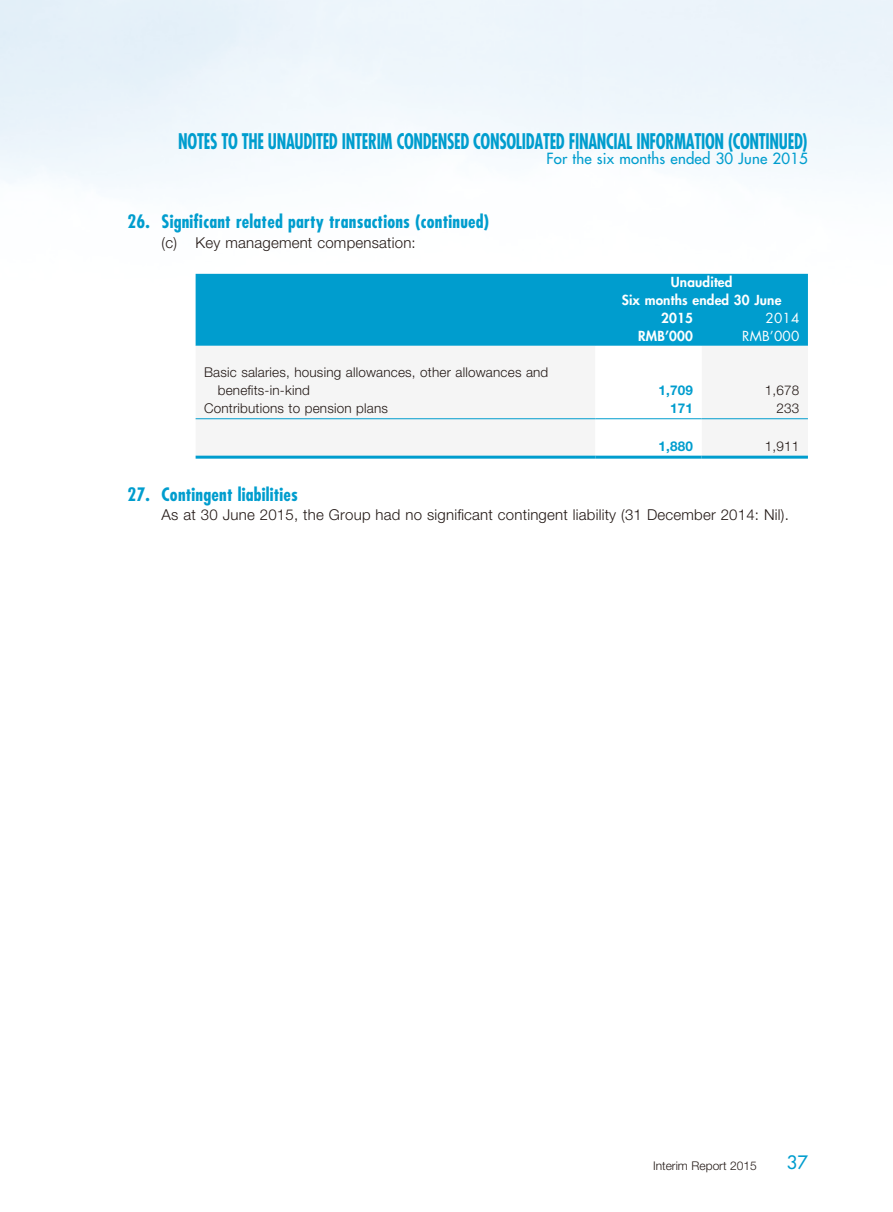
<style>
.page{position:relative;width:893px;height:1212px;background:#fff}
.page>*{position:absolute;margin:0;border:0;box-sizing:border-box;transform-origin:0 0}
.t1{font:700 condensed 21px "Futura";letter-spacing:-.02em;color:#009dce;scale:.8 1}
.t2{font:700 condensed 18px "Futura";letter-spacing:.01em;color:#009dce}
.t3{font:18px "Futura";color:#009dce}
.t4{font:300 15px "Helvetica Neue";letter-spacing:.015em;color:#231916}
.t5{font:15px "Futura";letter-spacing:.015em;color:#009dce}
.t6{font:300 13.5px/18px "Helvetica Neue";letter-spacing:.015em;color:#231916}
.t7{font:800 13.5px "Futura";letter-spacing:.015em;color:#fff}
.t8{font:700 13.5px "Helvetica Neue";letter-spacing:.015em;color:#009dce}
.t9{font:13.5px "Futura";letter-spacing:.015em;color:#fff}
.t10{font:300 12px "Helvetica Neue";color:#231916}
</style>
<div class="page">
<div style="left:196px;top:274px;width:612px;height:72px;background:#009dce"></div>
<div style="left:196px;top:419px;width:612px;height:37px;background:#f5f5f5"></div>
<svg style="left:595px;top:419px;width:107px;height:37px"></svg>
<hr style="left:196px;top:418px;width:399px;height:1px;background:#009dce">
<hr style="left:595px;top:418px;width:107px;height:1px;background:#009dce">
<hr style="left:702px;top:418px;width:106px;height:1px;background:#009dce">
<hr style="left:196px;top:456px;width:399px;height:3px;background:#009dce">
<hr style="left:595px;top:456px;width:107px;height:3px;background:#009dce">
<hr style="left:702px;top:456px;width:106px;height:3px;background:#009dce">
<h1 class="t1" style="left:178px;top:128px;width:788px">NOTES TO THE UNAUDITED INTERIM CONDENSED CONSOLIDATED FINANCIAL INFORMATION (CONTINUED)</h1>
<p class="t5" style="left:546px;top:149px;width:263px">For the six months ended 30 June 2015</p>
<p class="t2" style="left:128px;top:211px;width:363px">26. Significant related party transactions (continued)</p>
<p class="t4" style="left:162px;top:233px;width:256px">(c) Key management compensation:</p>
<p class="t6" style="left:218px;top:363px;width:332px;text-indent:-14px">Basic salaries, housing allowances, other allowances and benefits-in-kind</p>
<p class="t7" style="left:671px;top:274px;width:63px">Unaudited</p>
<p class="t7" style="left:622px;top:292px;width:161px">Six months ended 30 June</p>
<p class="t7" style="left:661px;top:310px;width:33px">2015</p>
<p class="t9" style="left:765px;top:310px;width:35px">2014</p>
<p class="t7" style="left:638px;top:328px;width:56px">RMB’000</p>
<p class="t9" style="left:742px;top:328px;width:59px">RMB’000</p>
<p class="t8" style="left:659px;top:382px;width:36px">1,709</p>
<p class="t6" style="left:765px;top:381px;width:36px">1,678</p>
<p class="t6" style="left:204px;top:399px;width:185px">Contributions to pension plans</p>
<p class="t8" style="left:670px;top:400px;width:24px">171</p>
<p class="t6" style="left:776px;top:399px;width:24px">233</p>
<p class="t8" style="left:659px;top:437px;width:36px">1,880</p>
<p class="t6" style="left:765px;top:437px;width:36px">1,911</p>
<p class="t2" style="left:128px;top:483px;width:172px">27. Contingent liabilities</p>
<p class="t4" style="left:162px;top:506px;width:629px">As at 30 June 2015, the Group had no significant contingent liability (31 December 2014: Nil).</p>
<p class="t10" style="left:653px;top:1158px;width:105px">Interim Report 2015</p>
<p class="t3" style="left:787px;top:1151px;width:23px">37</p>
</div>
